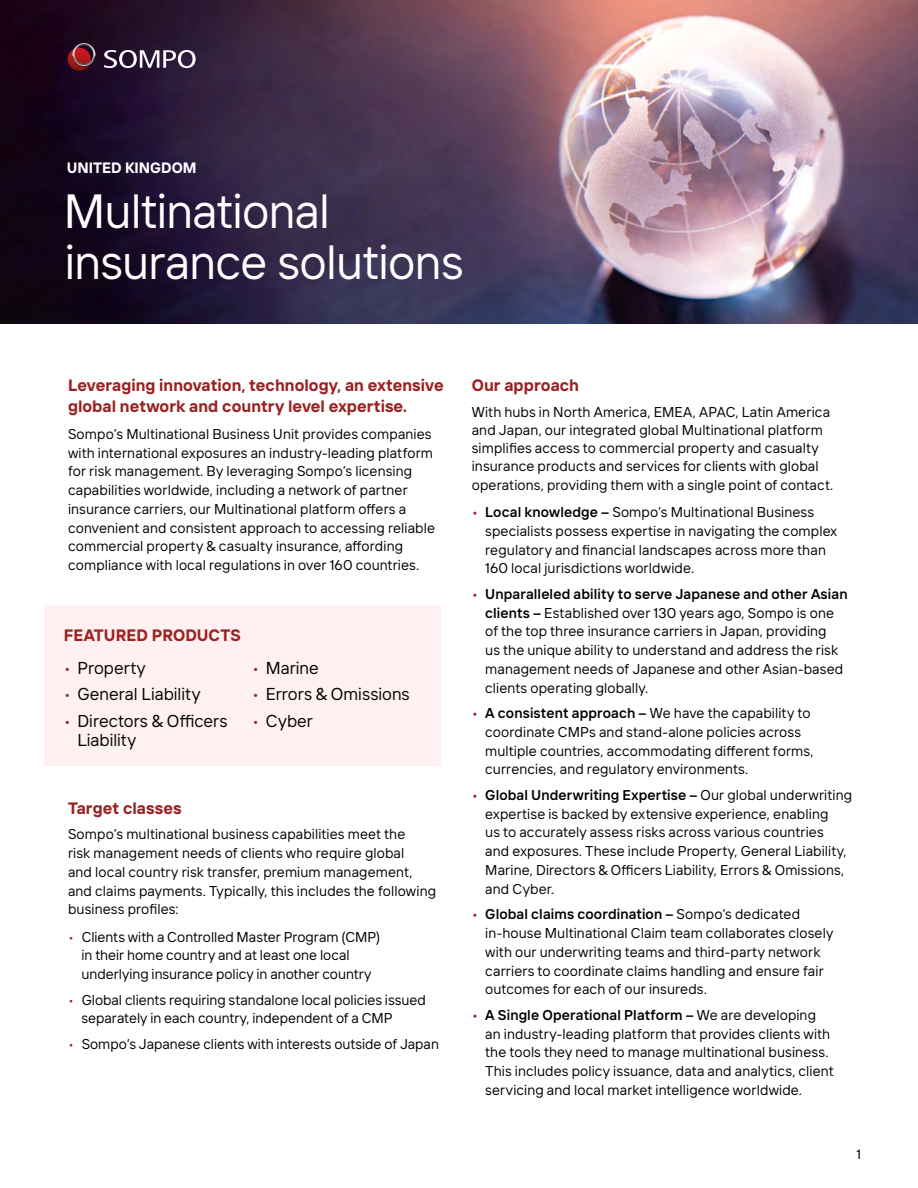
<style>
.page{position:relative;width:918px;height:1188px;background:#fff}
.page>*{position:absolute;margin:0;border:0;box-sizing:border-box;transform-origin:0 0}
.t1{font:48px/51px "TT Interphases Pro";letter-spacing:-.015em;color:#fff}
.t2{font:17.25px/19.5px "TT Interphases Pro";color:#000}
.t3{font:700 16.5px/21px "TT Interphases Pro";letter-spacing:.005em;color:#9b2222}
.t4{font:700 15px "TT Interphases Pro";color:#fff}
.t5{font:14.25px/18.8px "TT Interphases Pro";letter-spacing:.01em;color:#000}
.t6{font:14.25px "TT Interphases Pro Dm Bd";letter-spacing:.01em;color:#000}
.t7{font:13.5px "TT Interphases Pro";color:#000}
.s1{color:#9b2222}
.s2{font-family:"TT Interphases Pro Dm Bd";color:#9b2222}
.s3{font-family:"TT Interphases Pro Dm Bd"}
.s4{font-family:"TT Interphases Pro"}
</style>
<div class="page">
<img style="left:0;top:0;width:918px;height:324px">
<svg style="left:104px;top:50px;width:92px;height:18px"></svg>
<svg style="left:68px;top:48px;width:23px;height:23px"></svg>
<svg style="left:72px;top:43px;width:23px;height:24px"></svg>
<div style="left:45px;top:605px;width:396px;height:161px;background:#fff1f1"></div>
<p class="t4" style="left:67px;top:158px;width:131px">UNITED KINGDOM</p>
<h1 class="t1" style="left:64px;top:184px;width:401px">Multinational insurance solutions</h1>
<p class="t3" style="left:68px;top:374px;width:377px">Leveraging innovation, technology, an extensive global network and country level expertise.</p>
<p class="t5" style="left:68px;top:424px;width:369px">Sompo’s Multinational Business Unit provides companies with international exposures an industry-leading platform for risk management. By leveraging Sompo’s licensing capabilities worldwide, including a network of partner insurance carriers, our Multinational platform offers a convenient and consistent approach to accessing reliable commercial property &amp; casualty insurance, affording compliance with local regulations in over 160 countries.</p>
<p class="t3" style="left:64px;top:624px;width:178px">FEATURED PRODUCTS</p>
<p class="t2" style="left:64px;top:658px;width:83px"><span class="s1">•</span> Property</p>
<p class="t2" style="left:64px;top:684px;width:138px"><span class="s1">•</span> General Liability</p>
<p class="t2" style="left:77px;top:710px;width:152px;text-indent:-14px"><span class="s1">•</span> Directors &amp; Officers<br>Liability</p>
<p class="t2" style="left:252px;top:658px;width:68px"><span class="s1">•</span> Marine</p>
<p class="t2" style="left:252px;top:684px;width:159px"><span class="s1">•</span> Errors &amp; Omissions</p>
<p class="t2" style="left:252px;top:710px;width:62px"><span class="s1">•</span> Cyber</p>
<p class="t3" style="left:68px;top:797px;width:115px">Target classes</p>
<p class="t5" style="left:68px;top:825px;width:370px">Sompo’s multinational business capabilities meet the<br>risk management needs of clients who require global<br>and local country risk transfer, premium management, and claims payments. Typically, this includes the following business profiles:</p>
<p class="t5" style="left:82px;top:927px;width:300px;text-indent:-13px"><span class="s1">•</span> Clients with a Controlled Master Program (CMP) in their home country and at least one local underlying insurance policy in another country</p>
<p class="t5" style="left:82px;top:990px;width:346px;text-indent:-13px"><span class="s1">•</span> Global clients requiring standalone local policies issued separately in each country, independent of a CMP</p>
<p class="t5" style="left:68px;top:1034px;width:372px"><span class="s1">•</span> Sompo’s Japanese clients with interests outside of Japan</p>
<p class="t3" style="left:472px;top:374px;width:109px">Our approach</p>
<p class="t5" style="left:472px;top:403px;width:363px;line-height:18.1px">With hubs in North America, EMEA, APAC, Latin America and Japan, our integrated global Multinational platform simplifies access to commercial property and casualty insurance products and services for clients with global operations, providing them with a single point of contact.</p>
<p class="t5" style="left:485px;top:502px;width:353px;text-indent:-13px"><span class="s2">•</span> <span class="s3">Local knowledge –</span> Sompo’s Multinational Business specialists possess expertise in navigating the complex regulatory and financial landscapes across more than 160 local jurisdictions worldwide.</p>
<p class="t6" style="left:472px;top:585px;width:377px"><span class="s1">•</span> Unparalleled ability to serve Japanese and other Asian</p>
<p class="t5" style="left:485px;top:603px;width:360px"><span class="s3">clients –</span> Established over 130 years ago, Sompo is one of the top three insurance carriers in Japan, providing us the unique ability to understand and address the risk management needs of Japanese and other Asian-based clients operating globally.</p>
<p class="t5" style="left:485px;top:704px;width:330px;text-indent:-13px"><span class="s2">•</span> <span class="s3">A consistent approach –</span> We have the capability to coordinate CMPs and stand-alone policies across multiple countries, accommodating different forms, currencies, and regulatory environments.</p>
<p class="t6" style="left:472px;top:786px;width:382px"><span class="s1">•</span> Global Underwriting Expertise – <span class="s4">Our global underwriting</span></p>
<p class="t5" style="left:485px;top:804px;width:363px">expertise is backed by extensive experience, enabling us to accurately assess risks across various countries and exposures. These include Property, General Liability, Marine, Directors &amp; Officers Liability, Errors &amp; Omissions, and Cyber.</p>
<p class="t6" style="left:472px;top:905px;width:330px"><span class="s1">•</span> Global claims coordination – <span class="s4">Sompo’s dedicated</span></p>
<p class="t5" style="left:485px;top:923px;width:350px">in-house Multinational Claim team collaborates closely with our underwriting teams and third-party network carriers to coordinate claims handling and ensure fair outcomes for each of our insureds.</p>
<p class="t6" style="left:472px;top:1006px;width:346px"><span class="s1">•</span> A Single Operational Platform – <span class="s4">We are developing</span></p>
<p class="t5" style="left:485px;top:1024px;width:350px">an industry-leading platform that provides clients with the tools they need to manage multinational business.<br>This includes policy issuance, data and analytics, client servicing and local market intelligence worldwide.</p>
<p class="t7" style="left:856px;top:1146px;width:6px">1</p>
</div>
